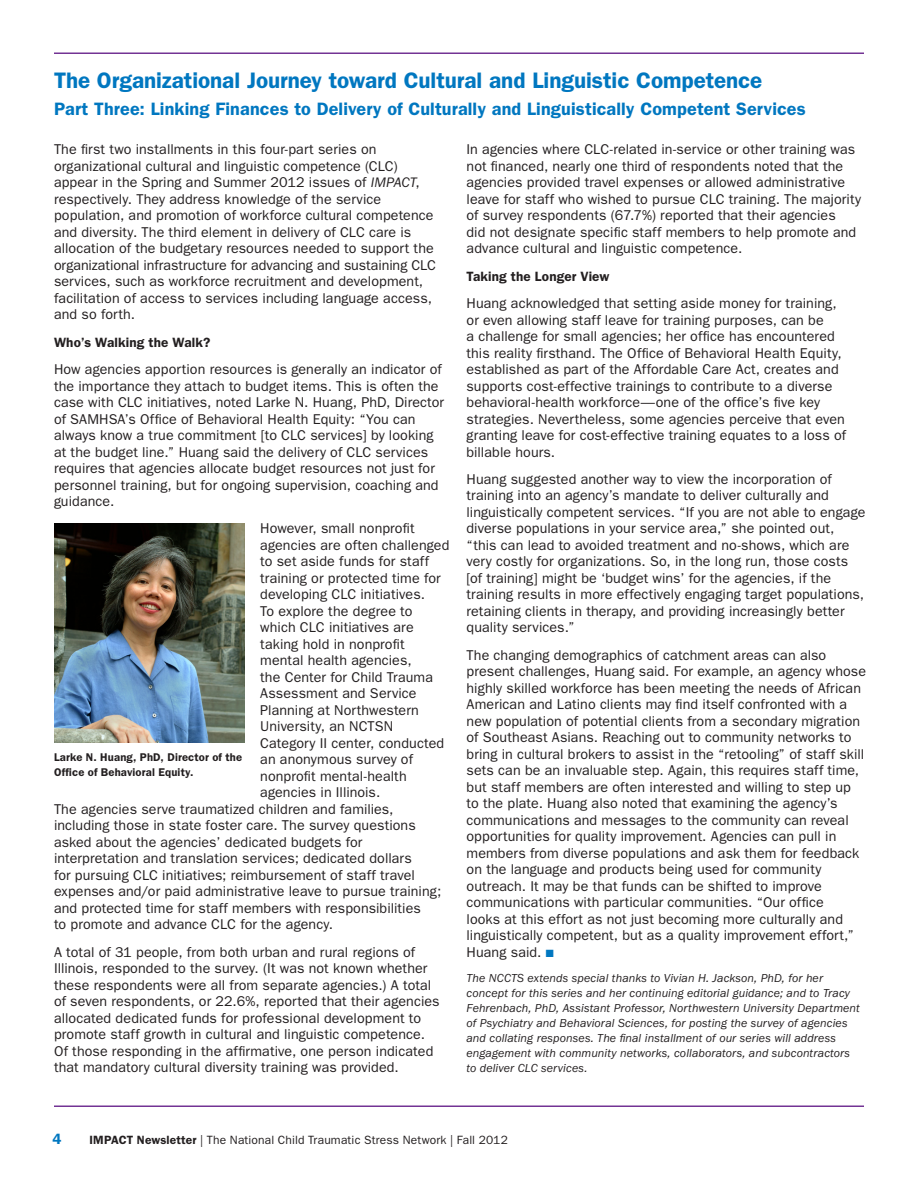
<style>
.page{position:relative;width:918px;height:1188px;background:#fff}
.page>*{position:absolute;margin:0;border:0;box-sizing:border-box;transform-origin:0 0}
.Text{font:600 22.5px "ITC Franklin Gothic Std";letter-spacing:-.005em;color:#0077c0}
.Text-2{font:600 18px "ITC Franklin Gothic Std";letter-spacing:.01em;color:#0077c0}
.t1{font:600 15px "ITC Franklin Gothic Std";color:#0077c0}
.SH3_Header_2nd_line{font:14.25px/16.5px "ITC Franklin Gothic Std";letter-spacing:.005em;color:#231f20}
.SH3_Header_2nd_line-2{font:600 13.5px "ITC Franklin Gothic Std";letter-spacing:.01em;color:#231f20}
.SH3_Header_2nd_line-3{font:italic 12px/15px "ITC Franklin Gothic Std";letter-spacing:.01em;color:#231f20}
.t2{font:12px "ITC Franklin Gothic Std";letter-spacing:.015em;color:#231f20}
.SH3_Header_2nd_line-4{font:600 11.25px/15px "Franklin Gothic";letter-spacing:.015em;color:#231f20}
.s1{font-style:italic}
.s2{color:#0077c0}
.s3{font-weight:600}
</style>
<div class="page">
<hr style="left:54px;top:1106px;width:810px;height:1px;background:#733394">
<hr style="left:54px;top:52px;width:810px;height:2px;background:#733394">
<img style="left:54px;top:524px;width:190px;height:218px">
<p class="Text" style="left:54px;top:67px;width:710px">The Organizational Journey toward Cultural and Linguistic Competence</p>
<p class="Text-2" style="left:54px;top:98px;width:753px">Part Three: Linking Finances to Delivery of Culturally and Linguistically Competent Services</p>
<p class="SH3_Header_2nd_line" style="left:54px;top:142px;width:383px">The first two installments in this four-part series on organizational cultural and linguistic competence (CLC) appear in the Spring and Summer 2012 issues of <span class="s1">IMPACT</span>, respectively. They address knowledge of the service population, and promotion of workforce cultural competence and diversity. The third element in delivery of CLC care is allocation of the budgetary resources needed to support the organizational infrastructure for advancing and sustaining CLC services, such as workforce recruitment and development, facilitation of access to services including language access, and so forth.</p>
<p class="SH3_Header_2nd_line-2" style="left:54px;top:334px;width:158px">Who’s Walking the Walk?</p>
<p class="SH3_Header_2nd_line" style="left:54px;top:361px;width:392px">How agencies apportion resources is generally an indicator of the importance they attach to budget items. This is often the case with CLC initiatives, noted Larke N. Huang, PhD, Director of SAMHSA’s Office of Behavioral Health Equity: “You can always know a true commitment [to CLC services] by looking at the budget line.” Huang said the delivery of CLC services requires that agencies allocate budget resources not just for personnel training, but for ongoing supervision, coaching and guidance.</p>
<p class="SH3_Header_2nd_line" style="left:260px;top:520px;width:156px">However, small nonprofit</p>
<p class="SH3_Header_2nd_line" style="left:260px;top:537px;width:191px">agencies are often challenged</p>
<p class="SH3_Header_2nd_line" style="left:260px;top:553px;width:170px">to set aside funds for staff</p>
<p class="SH3_Header_2nd_line" style="left:260px;top:570px;width:182px">training or protected time for</p>
<p class="SH3_Header_2nd_line" style="left:260px;top:586px;width:166px">developing CLC initiatives.</p>
<p class="SH3_Header_2nd_line" style="left:260px;top:603px;width:154px">To explore the degree to</p>
<p class="SH3_Header_2nd_line" style="left:260px;top:619px;width:155px">which CLC initiatives are</p>
<p class="SH3_Header_2nd_line" style="left:260px;top:636px;width:146px">taking hold in nonprofit</p>
<p class="SH3_Header_2nd_line" style="left:260px;top:652px;width:153px">mental health agencies,</p>
<p class="SH3_Header_2nd_line" style="left:260px;top:669px;width:174px">the Center for Child Trauma</p>
<p class="SH3_Header_2nd_line" style="left:260px;top:685px;width:158px">Assessment and Service</p>
<p class="SH3_Header_2nd_line" style="left:260px;top:702px;width:160px">Planning at Northwestern</p>
<p class="SH3_Header_2nd_line" style="left:260px;top:718px;width:134px">University, an NCTSN</p>
<p class="SH3_Header_2nd_line" style="left:260px;top:735px;width:185px">Category II center, conducted</p>
<p class="SH3_Header_2nd_line" style="left:260px;top:751px;width:154px">an anonymous survey of</p>
<p class="SH3_Header_2nd_line" style="left:260px;top:768px;width:148px">nonprofit mental-health</p>
<p class="SH3_Header_2nd_line" style="left:260px;top:784px;width:122px">agencies in Illinois.</p>
<p class="SH3_Header_2nd_line" style="left:54px;top:801px;width:341px">The agencies serve traumatized children and families,</p>
<p class="SH3_Header_2nd_line" style="left:54px;top:817px;width:363px">including those in state foster care. The survey questions</p>
<p class="SH3_Header_2nd_line" style="left:54px;top:834px;width:310px">asked about the agencies’ dedicated budgets for</p>
<p class="SH3_Header_2nd_line" style="left:54px;top:850px;width:359px">interpretation and translation services; dedicated dollars</p>
<p class="SH3_Header_2nd_line" style="left:54px;top:867px;width:362px">for pursuing CLC initiatives; reimbursement of staff travel</p>
<p class="SH3_Header_2nd_line" style="left:54px;top:883px;width:389px">expenses and/or paid administrative leave to pursue training;</p>
<p class="SH3_Header_2nd_line" style="left:54px;top:900px;width:368px">and protected time for staff members with responsibilities</p>
<p class="SH3_Header_2nd_line" style="left:54px;top:916px;width:281px">to promote and advance CLC for the agency.</p>
<p class="SH3_Header_2nd_line" style="left:54px;top:944px;width:387px">A total of 31 people, from both urban and rural regions of Illinois, responded to the survey. (It was not known whether these respondents were all from separate agencies.) A total of seven respondents, or 22.6%, reported that their agencies allocated dedicated funds for professional development to promote staff growth in cultural and linguistic competence.<br>Of those responding in the affirmative, one person indicated that mandatory cultural diversity training was provided.</p>
<p class="SH3_Header_2nd_line" style="left:467px;top:142px;width:396px">In agencies where CLC-related in-service or other training was not financed, nearly one third of respondents noted that the agencies provided travel expenses or allowed administrative leave for staff who wished to pursue CLC training. The majority of survey respondents (67.7%) reported that their agencies<br>did not designate specific staff members to help promote and advance cultural and linguistic competence.</p>
<p class="SH3_Header_2nd_line-2" style="left:467px;top:268px;width:144px">Taking the Longer View</p>
<p class="SH3_Header_2nd_line" style="left:467px;top:295px;width:381px">Huang acknowledged that setting aside money for training, or even allowing staff leave for training purposes, can be<br>a challenge for small agencies; her office has encountered this reality firsthand. The Office of Behavioral Health Equity, established as part of the Affordable Care Act, creates and supports cost-effective trainings to contribute to a diverse behavioral-health workforce—one of the office’s five key strategies. Nevertheless, some agencies perceive that even granting leave for cost-effective training equates to a loss of billable hours.</p>
<p class="SH3_Header_2nd_line" style="left:467px;top:471px;width:401px">Huang suggested another way to view the incorporation of training into an agency’s mandate to deliver culturally and linguistically competent services. “If you are not able to engage diverse populations in your service area,” she pointed out, “this can lead to avoided treatment and no-shows, which are very costly for organizations. So, in the long run, those costs [of training] might be ‘budget wins’ for the agencies, if the training results in more effectively engaging target populations, retaining clients in therapy, and providing increasingly better quality services.”</p>
<p class="SH3_Header_2nd_line" style="left:467px;top:647px;width:401px">The changing demographics of catchment areas can also present challenges, Huang said. For example, an agency whose highly skilled workforce has been meeting the needs of African American and Latino clients may find itself confronted with a new population of potential clients from a secondary migration of Southeast Asians. Reaching out to community networks to bring in cultural brokers to assist in the “retooling” of staff skill sets can be an invaluable step. Again, this requires staff time, but staff members are often interested and willing to step up to the plate. Huang also noted that examining the agency’s communications and messages to the community can reveal opportunities for quality improvement. Agencies can pull in members from diverse populations and ask them for feedback on the language and products being used for community outreach. It may be that funds can be shifted to improve communications with particular communities. “Our office<br>looks at this effort as not just becoming more culturally and linguistically competent, but as a quality improvement effort,” Huang said. <span class="s2">■</span></p>
<p class="SH3_Header_2nd_line-3" style="left:467px;top:971px;width:395px">The NCCTS extends special thanks to Vivian H. Jackson, PhD, for her concept for this series and her continuing editorial guidance; and to Tracy Fehrenbach, PhD, Assistant Professor, Northwestern University Department of Psychiatry and Behavioral Sciences, for posting the survey of agencies and collating responses. The final installment of our series will address engagement with community networks, collaborators, and subcontractors to deliver CLC services.</p>
<p class="SH3_Header_2nd_line-4" style="left:54px;top:749px;width:190px">Larke N. Huang, PhD, Director of the<br>Office of Behavioral Equity.</p>
<p class="t1" style="left:52px;top:1130px;width:10px">4</p>
<p class="t2" style="left:89px;top:1133px;width:420px"><span class="s3">IMPACT Newsletter</span> | The National Child Traumatic Stress Network | Fall 2012</p>
</div>
